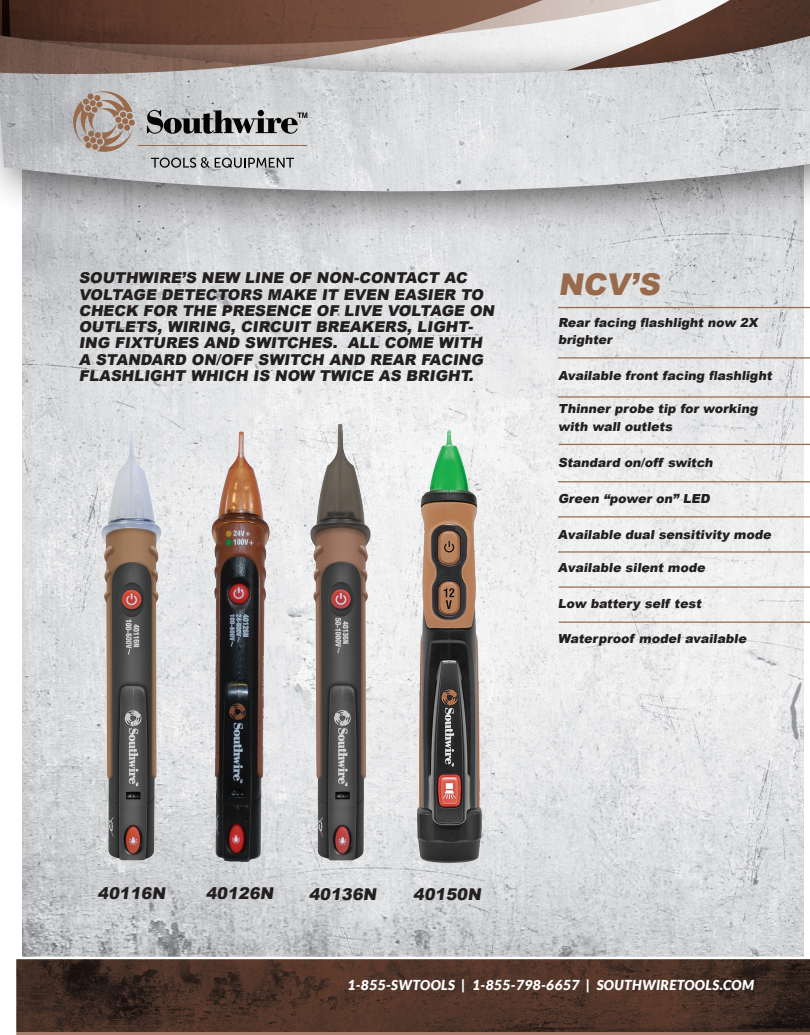
<style>
.page{position:relative;width:810px;height:1035px;background:#fff}
.page>*{position:absolute;margin:0;border:0;box-sizing:border-box;transform-origin:0 0}
.t1{font:900 30px "Arial";color:#986a4b}
.t2{font:900 16.25px "Arial";color:#231f20}
.t3{font:900 15px/16.2px "Arial";color:#231f20}
.t4{font:italic 900 13.75px "Lato";letter-spacing:.03em;color:#fff}
.t5{font:900 12.5px/17.9px "Arial";color:#231f20}
</style>
<div class="page">
<img style="left:22px;top:238px;width:782px;height:719px">
<div style="left:0;top:8px;width:810px;height:230px;background:#231f20;opacity:.65"></div>
<img style="left:0;top:35px;width:810px;height:174px">
<svg style="left:0;top:0;width:704px;height:123px;background:#ab9e99"></svg>
<svg style="left:16px;top:959px;width:794px;height:76px;background:#4c3329"></svg>
<svg style="left:73px;top:91px;width:62px;height:62px;background:#b1a096"></svg>
<hr style="left:138px;top:145px;width:169px;height:1px;background:#986a4b">
<svg style="left:151px;top:157px;width:143px;height:11px;background:#979899"></svg>
<svg style="left:147px;top:110px;width:160px;height:24px;background:#818283"></svg>
<hr style="left:558px;top:551px;width:252px;height:2px;background:#986a4b">
<hr style="left:558px;top:516px;width:252px;height:2px;background:#986a4b">
<hr style="left:558px;top:481px;width:252px;height:1px;background:#986a4b">
<hr style="left:559px;top:586px;width:251px;height:2px;background:#986a4b">
<hr style="left:558px;top:396px;width:252px;height:2px;background:#986a4b">
<hr style="left:558px;top:357px;width:252px;height:2px;background:#986a4b">
<hr style="left:558px;top:307px;width:252px;height:1px;background:#986a4b">
<hr style="left:559px;top:444px;width:251px;height:1px;background:#986a4b">
<hr style="left:559px;top:622px;width:251px;height:1px;background:#986a4b">
<img style="left:72px;top:381px;width:119px;height:524px">
<img style="left:180px;top:389px;width:103px;height:489px">
<img style="left:283px;top:384px;width:119px;height:524px">
<img style="left:398px;top:414px;width:118px;height:466px">
<p class="t3" style="left:79px;top:269px;width:420px">SOUTHWIRE’S NEW LINE OF NON-CONTACT AC VOLTAGE DETECTORS MAKE IT EVEN EASIER TO CHECK FOR THE PRESENCE OF LIVE VOLTAGE ON OUTLETS, WIRING, CIRCUIT BREAKERS, LIGHT-ING FIXTURES AND SWITCHES. ALL COME WITH A STANDARD ON/OFF SWITCH AND REAR FACING FLASHLIGHT WHICH IS NOW TWICE AS BRIGHT.</p>
<h1 class="t1" style="left:558px;top:263px;width:109px">NCV’S</h1>
<p class="t5" style="left:558px;top:313px;width:204px">Rear facing flashlight now 2X brighter</p>
<p class="t5" style="left:558px;top:367px;width:218px">Available front facing flashlight</p>
<p class="t5" style="left:558px;top:399px;width:204px">Thinner probe tip for working with wall outlets</p>
<p class="t5" style="left:558px;top:453px;width:159px">Standard on/off switch</p>
<p class="t5" style="left:558px;top:489px;width:156px">Green “power on” LED</p>
<p class="t5" style="left:558px;top:525px;width:217px">Available dual sensitivity mode</p>
<p class="t5" style="left:558px;top:558px;width:151px">Available silent mode</p>
<p class="t5" style="left:558px;top:594px;width:147px">Low battery self test</p>
<p class="t5" style="left:558px;top:630px;width:192px">Waterproof model available</p>
<p class="t2" style="left:98px;top:881px;width:72px">40116N</p>
<p class="t2" style="left:206px;top:882px;width:72px">40126N</p>
<p class="t2" style="left:309px;top:882px;width:72px">40136N</p>
<p class="t2" style="left:413px;top:882px;width:72px">40150N</p>
<p class="t4" style="left:347px;top:977px;width:408px">1-855-SWTOOLS | 1-855-798-6657 | SOUTHWIRETOOLS.COM</p>
</div>
